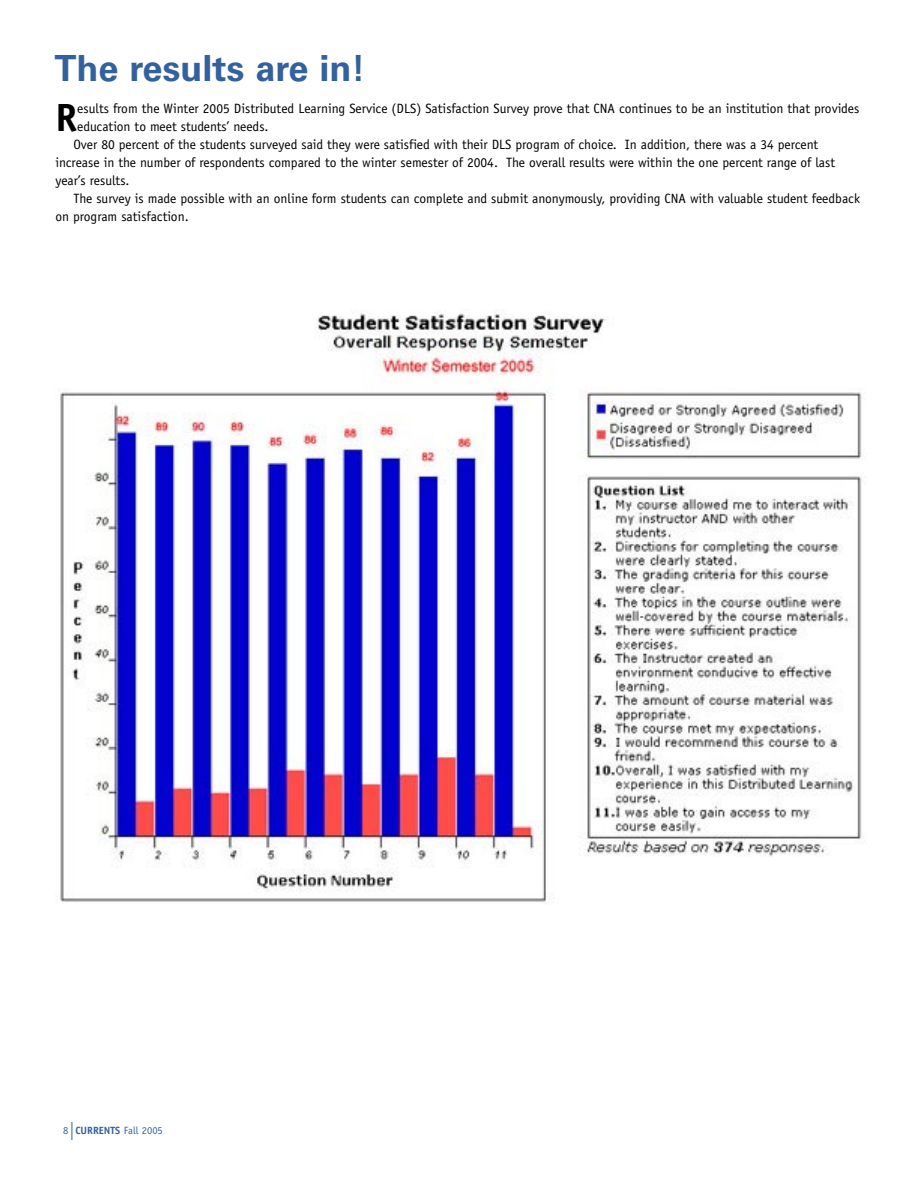
<style>
.page{position:relative;width:918px;height:1188px;background:#fff}
.page>*{position:absolute;margin:0;border:0;box-sizing:border-box;transform-origin:0 0}
.t1{font:700 39.45px "Officina Sans Std";color:#000}
.t2{font:700 36px "Univers LT Std";color:#33619d}
.t3{font:13.5px "Officina Sans Std";color:#000}
.t4{font:10.5px "Officina Sans Std";color:#33619d}
.s1{font-weight:700}
</style>
<div class="page">
<svg style="left:72px;top:1122px;width:1px;height:18px"></svg>
<img style="left:60px;top:312px;width:805px;height:592px">
<h2 class="t2" style="left:55px;top:47px;width:312px">The results are in!</h2>
<h1 class="t1" style="left:55px;top:93px;width:23px">R</h1>
<p class="t3" style="left:77px;top:101px;width:783px">esults from the Winter 2005 Distributed Learning Service (DLS) Satisfaction Survey prove that CNA continues to be an institution that provides</p>
<p class="t3" style="left:77px;top:119px;width:193px">education to meet students’ needs.</p>
<p class="t3" style="left:73px;top:137px;width:746px">Over 80 percent of the students surveyed said they were satisfied with their DLS program of choice. In addition, there was a 34 percent</p>
<p class="t3" style="left:55px;top:155px;width:781px">increase in the number of respondents compared to the winter semester of 2004. The overall results were within the one percent range of last</p>
<p class="t3" style="left:55px;top:173px;width:76px">year’s results.</p>
<p class="t3" style="left:73px;top:191px;width:788px">The survey is made possible with an online form students can complete and submit anonymously, providing CNA with valuable student feedback</p>
<p class="t3" style="left:55px;top:209px;width:135px">on program satisfaction.</p>
<p class="t4" style="left:63px;top:1124px;width:101px">8 <span class="s1">CURRENTS</span> Fall 2005</p>
</div>
